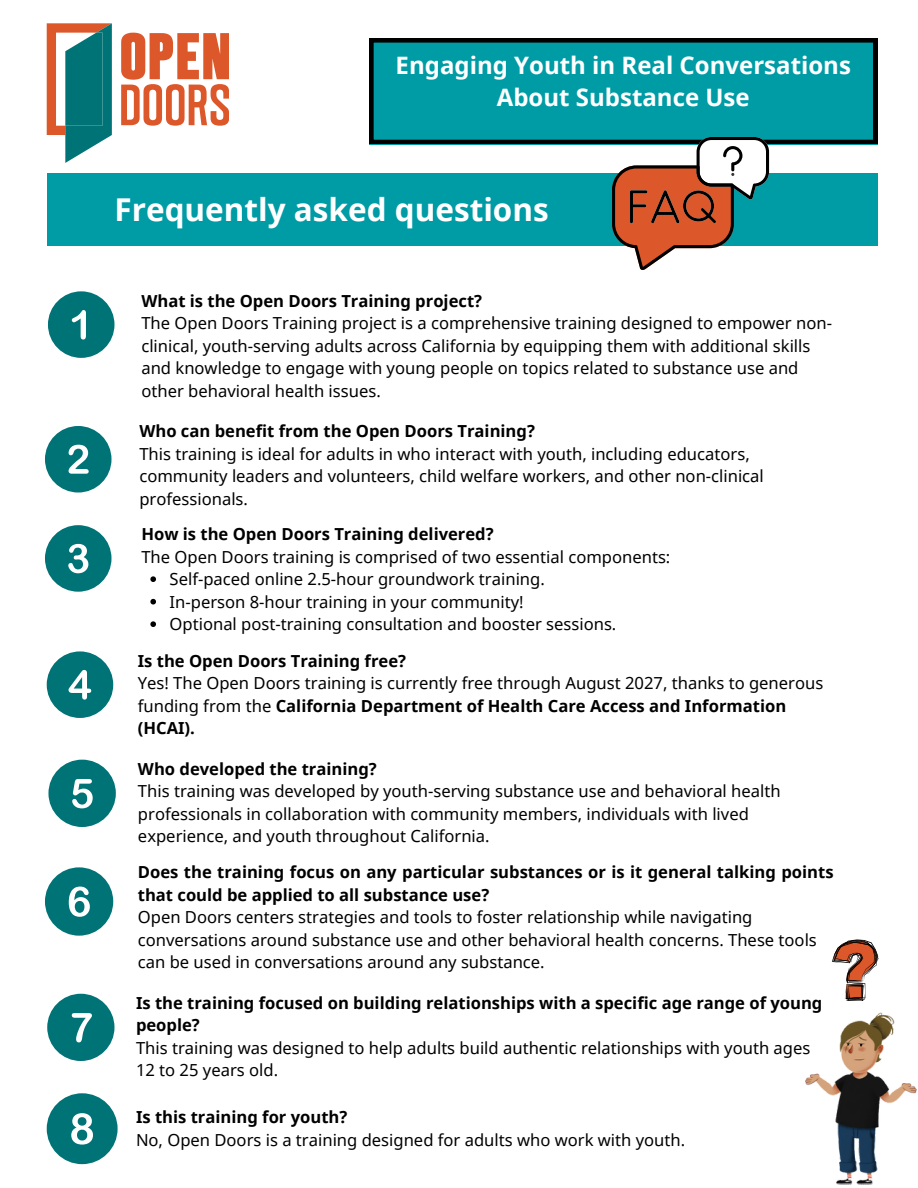
<style>
.page{position:relative;width:918px;height:1188px;background:#fff}
.page>*{position:absolute;margin:0;border:0;box-sizing:border-box;transform-origin:0 0}
.t1{font:700 31.5px "Noto Sans";color:#fff}
.t2{font:700 24px/32.7px "Noto Sans";color:#fff;text-align:center}
.t3{font:16.65px/22.5px "Noto Sans";color:#000}
.t4{font:700 16.65px/22.5px "Noto Sans";color:#000}
.s1{font-weight:700}
</style>
<div class="page">
<svg style="left:121px;top:33px;width:108px;height:93px"></svg>
<svg style="left:47px;top:23px;width:65px;height:140px"></svg>
<div style="left:47px;top:173px;width:831px;height:73px;background:#009ca6"></div>
<div style="left:48px;top:291px;width:66px;height:67px;background:#007377;border-radius:50%"></div>
<svg style="left:72px;top:310px;width:14px;height:30px"></svg>
<div style="left:45px;top:426px;width:66px;height:66px;background:#007377;border-radius:50%"></div>
<svg style="left:69px;top:445px;width:20px;height:29px"></svg>
<div style="left:45px;top:525px;width:66px;height:67px;background:#007377;border-radius:50%"></div>
<svg style="left:68px;top:544px;width:20px;height:29px"></svg>
<div style="left:47px;top:651px;width:66px;height:67px;background:#007377;border-radius:50%"></div>
<svg style="left:69px;top:670px;width:22px;height:30px"></svg>
<img style="left:805px;top:1012px;width:112px;height:173px">
<svg style="left:832px;top:940px;width:47px;height:60px"></svg>
<div style="left:48px;top:760px;width:68px;height:67px;background:#007377;border-radius:50%"></div>
<svg style="left:72px;top:779px;width:21px;height:29px"></svg>
<div style="left:45px;top:867px;width:68px;height:69px;background:#007377;border-radius:50%"></div>
<svg style="left:69px;top:887px;width:21px;height:30px"></svg>
<div style="left:47px;top:994px;width:67px;height:67px;background:#007377;border-radius:50%"></div>
<svg style="left:72px;top:1013px;width:20px;height:29px"></svg>
<div style="left:47px;top:1093px;width:71px;height:71px;background:#007377;border-radius:50%"></div>
<svg style="left:71px;top:1113px;width:22px;height:32px"></svg>
<svg style="left:150px;top:576px;width:6px;height:6px"></svg>
<svg style="left:150px;top:599px;width:6px;height:6px"></svg>
<svg style="left:150px;top:621px;width:6px;height:6px"></svg>
<svg style="left:369px;top:38px;width:508px;height:106px;background:#008e97"></svg>
<svg style="left:612px;top:137px;width:157px;height:133px"></svg>
<p class="t2" style="left:396px;top:48px;width:457px">Engaging Youth in Real Conversations<br>About Substance Use</p>
<p class="t1" style="left:115px;top:187px;width:436px">Frequently asked questions</p>
<p class="t4" style="left:141px;top:289px;width:342px">What is the Open Doors Training project?</p>
<h2 class="t3" style="left:141px;top:311px;width:692px">The Open Doors Training project is a comprehensive training designed to empower non&shy;clinical, youth-serving adults across California by equipping them with additional skills and knowledge to engage with young people on topics related to substance use and other behavioral health issues.</h2>
<p class="t4" style="left:139px;top:419px;width:397px">Who can benefit from the Open Doors Training?</p>
<h1 class="t3" style="left:139px;top:442px;width:626px">This training is ideal for adults in who interact with youth, including educators, community leaders and volunteers, child welfare workers, and other non-clinical professionals.</h1>
<p class="t4" style="left:141px;top:523px;width:354px">How is the Open Doors Training delivered?</p>
<p class="t3" style="left:141px;top:545px;width:531px">The Open Doors training is comprised of two essential components:</p>
<p class="t3" style="left:170px;top:568px;width:377px">Self-paced online 2.5-hour groundwork training.</p>
<p class="t3" style="left:170px;top:590px;width:355px">In-person 8-hour training in your community!</p>
<p class="t3" style="left:170px;top:613px;width:448px">Optional post-training consultation and booster sessions.</p>
<p class="t4" style="left:138px;top:649px;width:270px">Is the Open Doors Training free?</p>
<p class="t3" style="left:138px;top:671px;width:687px">Yes! The Open Doors training is currently free through August 2027, thanks to generous funding from the <span class="s1">California Department of Health Care Access and Information (HCAI).</span></p>
<p class="t4" style="left:138px;top:757px;width:240px">Who developed the training?</p>
<p class="t3" style="left:138px;top:780px;width:644px">This training was developed by youth-serving substance use and behavioral health professionals in collaboration with community members, individuals with lived experience, and youth throughout California.</p>
<p class="t4" style="left:138px;top:861px;width:697px">Does the training focus on any particular substances or is it general talking points that could be applied to all substance use?</p>
<p class="t3" style="left:138px;top:906px;width:681px">Open Doors centers strategies and tools to foster relationship while navigating conversations around substance use and other behavioral health concerns. These tools can be used in conversations around any substance.</p>
<p class="t4" style="left:136px;top:991px;width:688px">Is the training focused on building relationships with a specific age range of young people?</p>
<p class="t3" style="left:136px;top:1036px;width:676px">This training was designed to help adults build authentic relationships with youth ages<br>12 to 25 years old.</p>
<p class="t4" style="left:136px;top:1105px;width:213px">Is this training for youth?</p>
<p class="t3" style="left:136px;top:1128px;width:551px">No, Open Doors is a training designed for adults who work with youth.</p>
</div>
